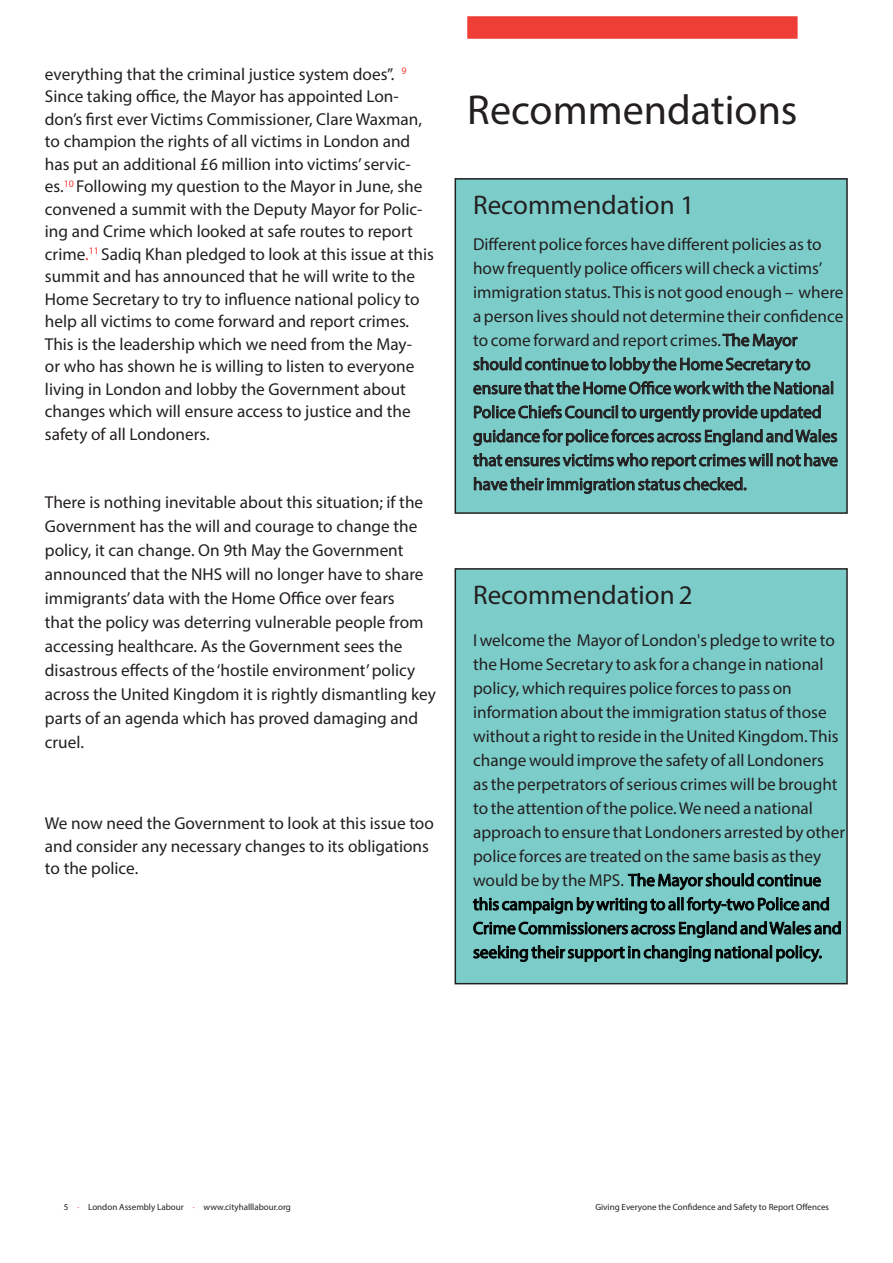
<style>
.page{position:relative;width:893px;height:1263px;background:#fff}
.page>*{position:absolute;margin:0;border:0;box-sizing:border-box;transform-origin:0 0}
.Heading__1__overline{font:42px "Myriad Pro";color:#231f20}
.Heading__2{font:27px "Myriad Pro";color:#231f20}
.Text__drop_cap{font:27px "Myriad Pro";color:#231f20}
.Text__drop_cap-2{font:17.25px/24px "Myriad Pro";color:#231f20}
.Text__body{font:17.25px/24px "Myriad Pro";color:#231f20}
.t1{font:9px "Myriad Pro";color:#231f20}
.s1{color:#ee3e36}
.s2{color:#000}
</style>
<div class="page">
<div style="left:467px;top:16px;width:331px;height:23px;background:#ee3e36"></div>
<div style="left:455px;top:179px;width:392px;height:334px;background:#7ccdca"></div>
<svg style="left:473px;top:333px;width:365px;height:161px"></svg>
<div style="left:455px;top:178px;width:393px;height:336px;border:2px solid #231f20"></div>
<div style="left:455px;top:569px;width:392px;height:415px;background:#7ccdca"></div>
<svg style="left:473px;top:873px;width:368px;height:90px"></svg>
<div style="left:455px;top:568px;width:393px;height:416px;border:2px solid #231f20"></div>
<p class="Text__drop_cap-2" style="left:45px;top:63px;width:391px;line-height:22.5px">everything that the criminal justice system does”. <sup>9<br></sup>Since taking office, the Mayor has appointed Lon&shy;don’s first ever Victims Commissioner, Clare Waxman, to champion the rights of all victims in London and has put an additional £6 million into victims’ servic&shy;es.<sup>10</sup> Following my question to the Mayor in June, she convened a summit with the Deputy Mayor for Polic&shy;ing and Crime which looked at safe routes to report crime<span class="s1">.</span><sup>11</sup> Sadiq Khan pledged to look at this issue at this summit and has announced that he will write to the Home Secretary to try to influence national policy to help all victims to come forward and report crimes.<br>This is the leadership which we need from the May-<br>or who has shown he is willing to listen to everyone living in London and lobby the Government about changes which will ensure access to justice and the safety of all Londoners.</p>
<p class="Text__body" style="left:45px;top:490px;width:393px">There is nothing inevitable about this situation; if the Government has the will and courage to change the policy, it can change. On 9th May the Government announced that the NHS will no longer have to share immigrants’ data with the Home Office over fears<br>that the policy was deterring vulnerable people from accessing healthcare. As the Government sees the disastrous effects of the ‘hostile environment’ policy across the United Kingdom it is rightly dismantling key parts of an agenda which has proved damaging and cruel.</p>
<p class="Text__drop_cap-2" style="left:45px;top:812px;width:390px;line-height:22.5px">We now need the Government to look at this issue too and consider any necessary changes to its obligations to the police.</p>
<p class="Heading__1__overline" style="left:467px;top:84px;width:332px">Recommendations</p>
<p class="Heading__2" style="left:473px;top:188px;width:223px">Recommendation 1</p>
<p class="Text__drop_cap-2" style="left:473px;top:232px;width:372px">Different police forces have different policies as to how frequently police officers will check a victims’ immigration status. This is not good enough – where a person lives should not determine their confidence to come forward and report crimes. The Mayor should continue to lobby the Home Secretary to ensure that the Home Office work with the National Police Chiefs Council to urgently provide updated guidance for police forces across England and Wales that ensures victims who report crimes will not have have their immigration status checked.</p>
<p class="Text__drop_cap" style="left:473px;top:578px;width:221px">Recommendation 2</p>
<p class="Text__drop_cap-2" style="left:473px;top:628px;width:373px">I welcome the Mayor of London's pledge to write to the Home Secretary to ask for a change in national policy, which requires police forces to pass on information about the immigration status of those without a right to reside in the United Kingdom. This change would improve the safety of all Londoners<br>as the perpetrators of serious crimes will be brought to the attention of the police. We need a national approach to ensure that Londoners arrested by other police forces are treated on the same basis as they would be by the MPS. <span class="s2">The Mayor should continue this campaign by writing to all forty-two Police and Crime Commissioners across England and Wales and seeking their support in changing national policy.</span></p>
<p class="t1" style="left:64px;top:1201px;width:229px">5 <span class="s1">·</span> London Assembly Labour <span class="s1">·</span> www.cityhalllabour.org</p>
<p class="t1" style="left:595px;top:1201px;width:235px">Giving Everyone the Confidence and Safety to Report Offences</p>
</div>
